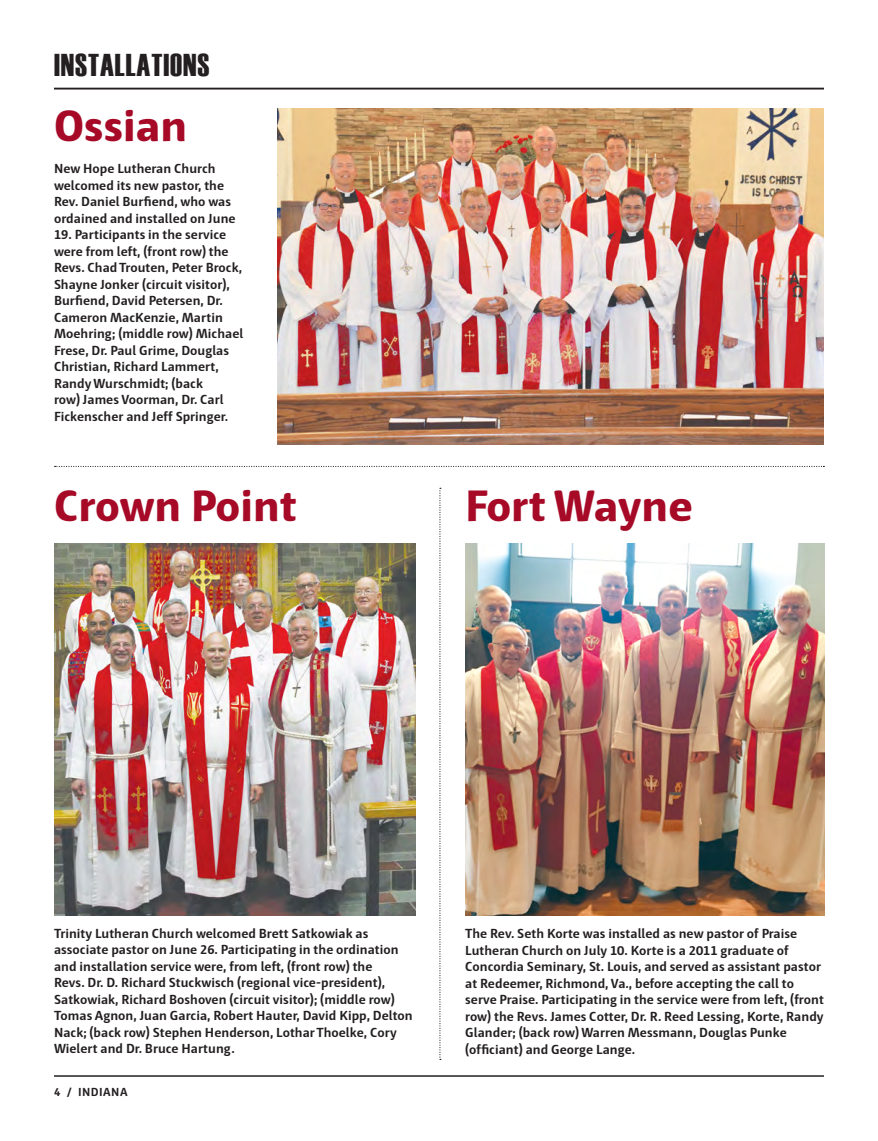
<style>
.page{position:relative;width:878px;height:1141px;background:#fff}
.page>*{position:absolute;margin:0;border:0;box-sizing:border-box;transform-origin:0 0}
.Article_2_body_copy{font:800 45px "Haptic";letter-spacing:.005em;color:#a60a27}
.Interior_Header_Bar{font:31.5px "Haettenschweiler";letter-spacing:.03em;color:#231f20}
.Article_2_body_copy-2{font:700 13.5px/16.5px "Haptic";letter-spacing:.005em;color:#231f20}
.t1{font:700 12px "Haptic";letter-spacing:.04em;color:#231f20}
</style>
<div class="page">
<hr style="left:54px;top:1075px;width:770px;height:2px;background:#231f20">
<hr style="left:54px;top:88px;width:770px;height:1px;background:#231f20">
<img style="left:277px;top:108px;width:547px;height:336px">
<img style="left:54px;top:544px;width:361px;height:372px">
<img style="left:465px;top:544px;width:359px;height:371px">
<svg style="left:55px;top:466px;width:769px;height:1px"></svg>
<svg style="left:439px;top:488px;width:2px;height:572px"></svg>
<p class="Interior_Header_Bar" style="left:54px;top:47px;width:157px">INSTALLATIONS</p>
<p class="Article_2_body_copy" style="left:54px;top:98px;width:135px">Ossian</p>
<p class="Article_2_body_copy-2" style="left:54px;top:160px;width:183px">New Hope Lutheran Church welcomed its new pastor, the<br>Rev. Daniel Burfiend, who was ordained and installed on June</p>
<p class="Article_2_body_copy-2" style="left:54px;top:226px;width:191px">19. Participants in the service were from left, (front row) the<br>Revs. Chad Trouten, Peter Brock,<br>Shayne Jonker (circuit visitor),<br>Burfiend, David Petersen, Dr.<br>Cameron MacKenzie, Martin<br>Moehring; (middle row) Michael<br>Frese, Dr. Paul Grime, Douglas<br>Christian, Richard Lammert,<br>Randy Wurschmidt; (back<br>row) James Voorman, Dr. Carl<br>Fickenscher and Jeff Springer.</p>
<p class="Article_2_body_copy" style="left:54px;top:478px;width:244px">Crown Point</p>
<p class="Article_2_body_copy" style="left:465px;top:478px;width:229px">Fort Wayne</p>
<p class="Article_2_body_copy-2" style="left:54px;top:925px;width:360px">Trinity Lutheran Church welcomed Brett Satkowiak as associate pastor on June 26. Participating in the ordination and installation service were, from left, (front row) the<br>Revs. Dr. D. Richard Stuckwisch (regional vice-president), Satkowiak, Richard Boshoven (circuit visitor); (middle row)<br>Tomas Agnon, Juan Garcia, Robert Hauter, David Kipp, Delton Nack; (back row) Stephen Henderson, Lothar Thoelke, Cory Wielert and Dr. Bruce Hartung.</p>
<p class="t1" style="left:54px;top:1084px;width:75px">4 / INDIANA</p>
<p class="Article_2_body_copy-2" style="left:465px;top:925px;width:360px">The Rev. Seth Korte was installed as new pastor of Praise Lutheran Church on July 10. Korte is a 2011 graduate of Concordia Seminary, St. Louis, and served as assistant pastor at Redeemer, Richmond, Va., before accepting the call to serve Praise. Participating in the service were from left, (front row) the Revs. James Cotter, Dr. R. Reed Lessing, Korte, Randy Glander; (back row) Warren Messmann, Douglas Punke (officiant) and George Lange.</p>
</div>
